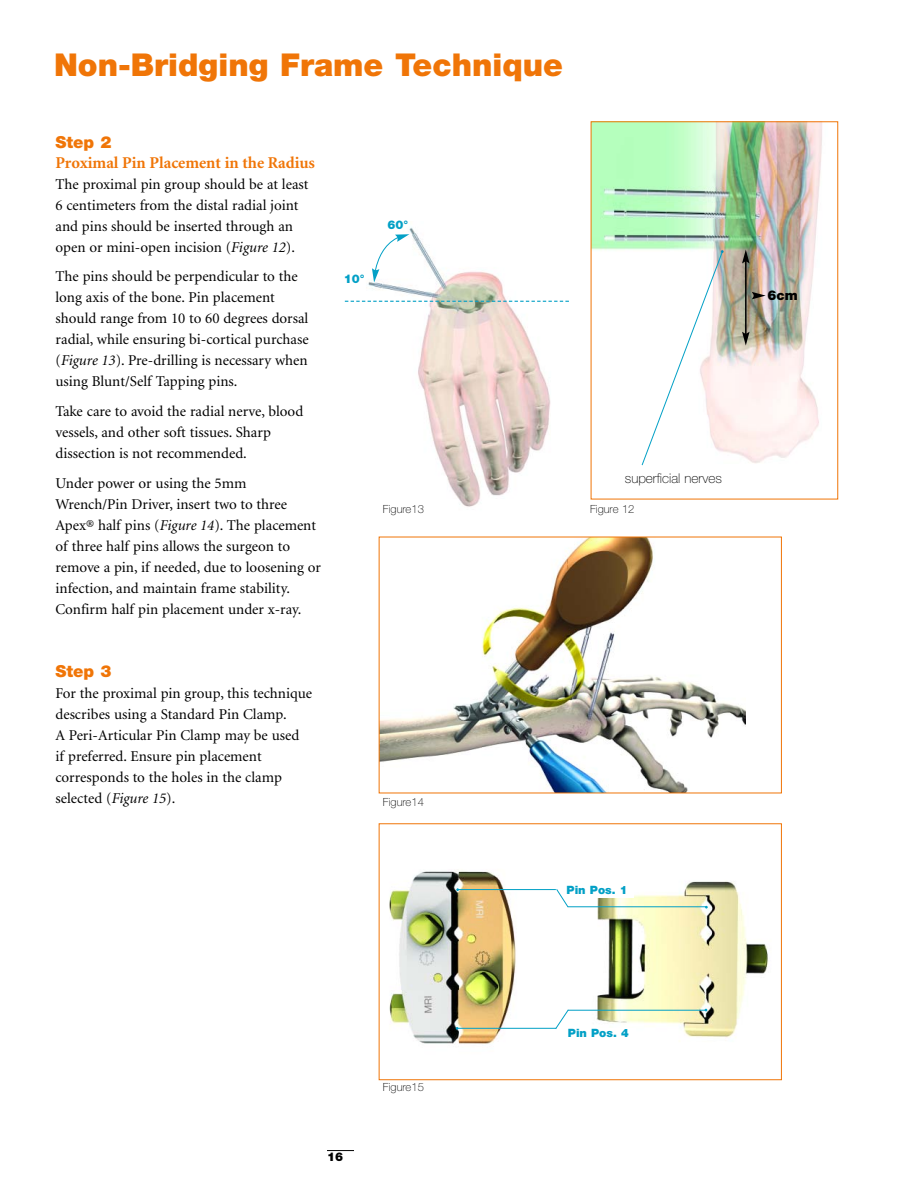
<style>
.page{position:relative;width:918px;height:1188px;background:#fff}
.page>*{position:absolute;margin:0;border:0;box-sizing:border-box;transform-origin:0 0}
.t1{font:900 31.5px "Helvetica Neue";color:#f07507}
.t2{font:700 16.5px "Minion";color:#f07507}
.t3{font:900 16.5px "Helvetica Neue";color:#f07507}
.t4{font:15px/21px "Minion";color:#000}
.t5{font:100 13.5px "Helvetica Neue";color:#000}
.t6{font:900 13.5px "Helvetica Neue";color:#000}
.t7{font:900 12px "Helvetica Neue";color:#02a0c6}
.t8{font:900 12px "Helvetica Neue";color:#000}
.t9{font:900 11.4px "Helvetica Neue";color:#02a0c6}
.t10{font:100 11.25px "Helvetica Neue";color:#000}
.s1{font-style:italic}
</style>
<div class="page">
<svg style="left:327px;top:1150px;width:27px;height:1px"></svg>
<img style="left:593px;top:124px;width:229px;height:339px">
<hr style="left:745px;top:261px;width:2px;height:73px;background:#000">
<svg style="left:742px;top:250px;width:8px;height:13px"></svg>
<svg style="left:742px;top:332px;width:8px;height:14px"></svg>
<svg style="left:752px;top:292px;width:14px;height:7px"></svg>
<svg style="left:641px;top:250px;width:83px;height:216px"></svg>
<img style="left:381px;top:539px;width:365px;height:252px">
<img style="left:389px;top:871px;width:380px;height:173px">
<div style="left:379px;top:824px;width:403px;height:256px;border:1px solid #f07507"></div>
<img style="left:344px;top:227px;width:225px;height:280px">
<svg style="left:372px;top:234px;width:37px;height:48px"></svg>
<svg style="left:345px;top:301px;width:224px;height:1px"></svg>
<hr style="left:457px;top:889px;width:99px;height:1px;background:#02a0c6">
<hr style="left:457px;top:1028px;width:99px;height:1px;background:#02a0c6">
<hr style="left:568px;top:1010px;width:138px;height:1px;background:#02a0c6">
<div style="left:560px;top:885px;width:74px;height:13px;background:#fff"></div>
<svg style="left:555px;top:1009px;width:14px;height:21px"></svg>
<div style="left:562px;top:1029px;width:74px;height:15px;background:#fff"></div>
<svg style="left:556px;top:889px;width:13px;height:19px"></svg>
<hr style="left:568px;top:907px;width:138px;height:1px;background:#02a0c6">
<h1 class="t1" style="left:54px;top:54px;width:511px">Non-Bridging Frame Technique</h1>
<p class="t3" style="left:56px;top:136px;width:57px">Step 2</p>
<p class="t2" style="left:56px;top:156px;width:261px">Proximal Pin Placement in the Radius</p>
<p class="t4" style="left:56px;top:175px;width:255px">The proximal pin group should be at least 6 centimeters from the distal radial joint and pins should be inserted through an open or mini-open incision (<span class="s1">Figure 12</span>).</p>
<p class="t4" style="left:56px;top:267px;width:255px">The pins should be perpendicular to the long axis of the bone. Pin placement should range from 10 to 60 degrees dorsal radial, while ensuring bi-cortical purchase (<span class="s1">Figure 13</span>). Pre-drilling is necessary when using Blunt/Self Tapping pins.</p>
<p class="t4" style="left:56px;top:402px;width:249px">Take care to avoid the radial nerve, blood vessels, and other soft tissues. Sharp dissection is not recommended.</p>
<p class="t4" style="left:56px;top:474px;width:267px">Under power or using the 5mm Wrench/Pin Driver, insert two to three Apex® half pins (<span class="s1">Figure 14</span>). The placement of three half pins allows the surgeon to remove a pin, if needed, due to loosening or infection, and maintain frame stability.<br>Confirm half pin placement under x-ray.</p>
<p class="t3" style="left:56px;top:665px;width:57px">Step 3</p>
<p class="t4" style="left:56px;top:684px;width:258px">For the proximal pin group, this technique describes using a Standard Pin Clamp.<br>A Peri-Articular Pin Clamp may be used<br>if preferred. Ensure pin placement corresponds to the holes in the clamp selected (<span class="s1">Figure 15</span>).</p>
<p class="t7" style="left:344px;top:274px;width:22px">10°</p>
<p class="t7" style="left:387px;top:221px;width:22px">60°</p>
<p class="t10" style="left:383px;top:505px;width:43px">Figure13</p>
<p class="t10" style="left:383px;top:798px;width:43px">Figure14</p>
<p class="t5" style="left:625px;top:473px;width:99px">superficial nerves</p>
<p class="t10" style="left:590px;top:505px;width:46px">Figure 12</p>
<p class="t9" style="left:567px;top:886px;width:62px">Pin Pos. 1</p>
<p class="t6" style="left:767px;top:290px;width:32px">6cm</p>
<p class="t8" style="left:327px;top:1153px;width:18px">16</p>
<p class="t10" style="left:383px;top:1083px;width:43px">Figure15</p>
<p class="t9" style="left:568px;top:1029px;width:62px">Pin Pos. 4</p>
</div>
